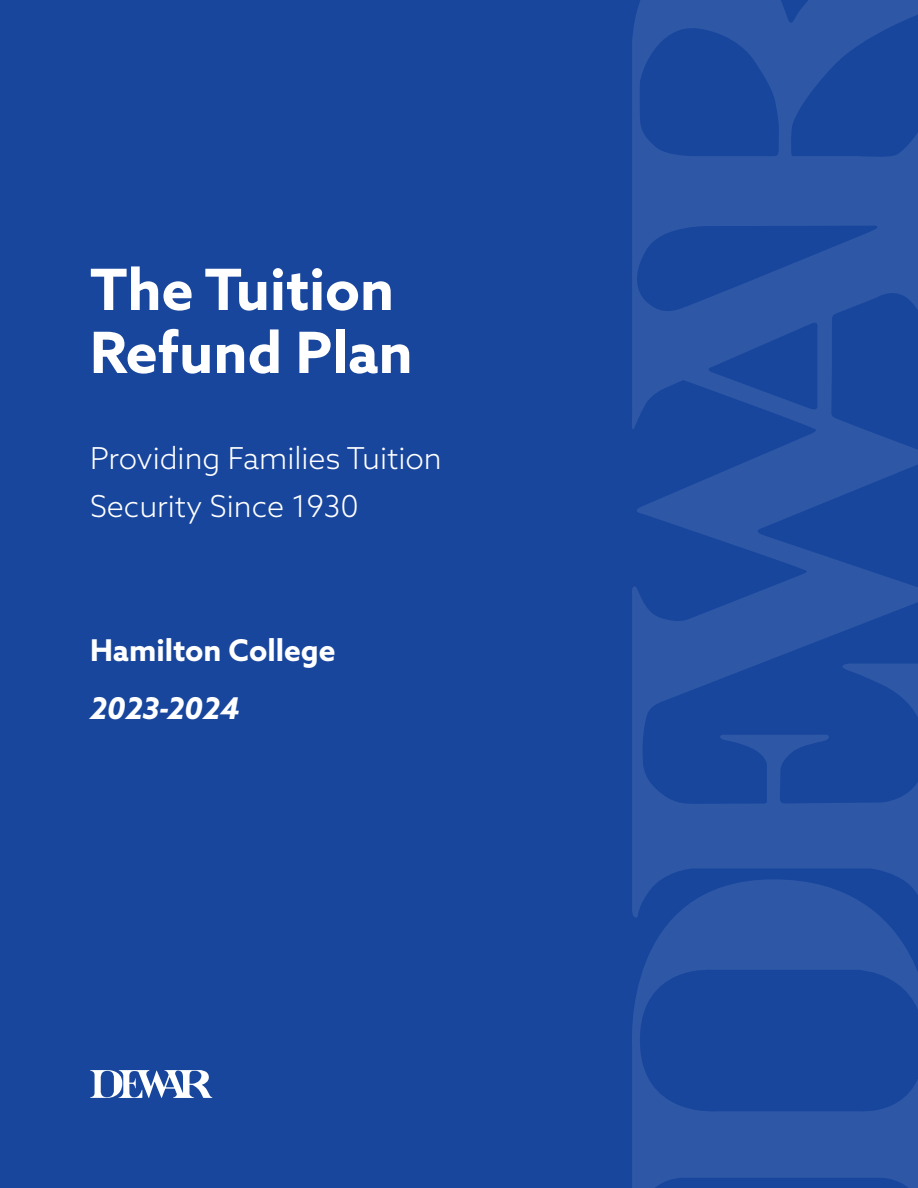
<style>
.page{position:relative;width:918px;height:1188px;background:#18469d}
.page>*{position:absolute;margin:0;border:0;box-sizing:border-box;transform-origin:0 0}
.Headline{font:700 57px "Azo Sans";color:#fff}
.Paragraph_Style_1{font:300 30.3px/47.8px "Azo Sans";color:#fff}
.Headline-2{font:700 30px "Azo Sans";color:#fff}
.Headline-3{font:italic 700 30px "Azo Sans";color:#fff}
</style>
<div class="page">
<svg style="left:632px;top:921px;width:286px;height:267px"></svg>
<svg style="left:632px;top:0;width:286px;height:921px;fill:#2853a3"></svg>
<svg style="left:90px;top:1070px;width:122px;height:28px"></svg>
<p class="Headline" style="left:90px;top:252px;width:306px">The Tuition</p>
<p class="Headline" style="left:90px;top:315px;width:324px">Refund Plan</p>
<p class="Paragraph_Style_1" style="left:90px;top:434px;width:353px">Providing Families Tuition<br>Security Since 1930</p>
<p class="Headline-2" style="left:90px;top:631px;width:247px">Hamilton College</p>
<p class="Headline-3" style="left:90px;top:689px;width:151px">2023-2024</p>
</div>
